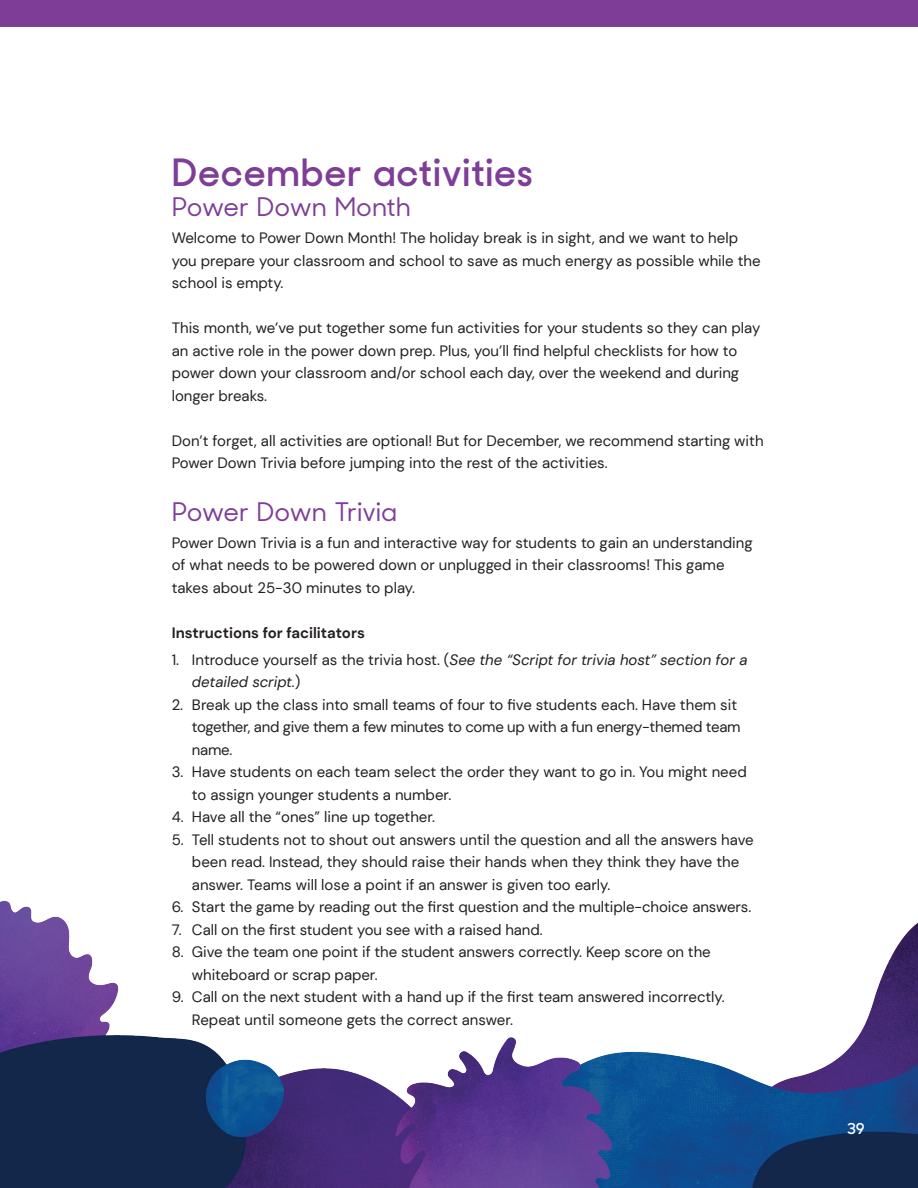
<style>
.page{position:relative;width:918px;height:1188px;background:#fff}
.page>*{position:absolute;margin:0;border:0;box-sizing:border-box;transform-origin:0 0}
.Headlines{font:600 37.5px "Sharp Sans Display No 2";letter-spacing:.02em;color:#7e3e98}
.Subheader{font:500 25.5px "Sharp Sans Display No 2";color:#7e3e98}
.Body_Copy_Reg{font:15px/22.5px "DM Sans";color:#231f20}
.Body_Copy_Reg-2{font:15px/22.5px "DM Sans";letter-spacing:-.02em;color:#231f20}
.t1{font:italic 15px/22.5px "DM Sans";color:#231f20}
.Body_Copy_Reg-3{font:700 15px "DM Sans";color:#231f20}
.t2{font:600 15px "Sharp Sans Display No 1";color:#fff}
.s1{font-style:normal}
</style>
<div class="page">
<img style="left:0;top:901px;width:918px;height:287px">
<div style="left:0;top:0;width:918px;height:27px;background:#7e3e98"></div>
<p class="Headlines" style="left:172px;top:141px;width:363px">December activities</p>
<p class="Subheader" style="left:172px;top:186px;width:241px">Power Down Month</p>
<p class="Body_Copy_Reg" style="left:172px;top:227px;width:590px">Welcome to Power Down Month! The holiday break is in sight, and we want to help you prepare your classroom and school to save as much energy as possible while the school is empty.</p>
<p class="Body_Copy_Reg" style="left:172px;top:317px;width:590px">This month, we’ve put together some fun activities for your students so they can play an active role in the power down prep. Plus, you’ll find helpful checklists for how to power down your classroom and/or school each day, over the weekend and during longer breaks.</p>
<p class="Body_Copy_Reg" style="left:172px;top:429px;width:593px">Don’t forget, all activities are optional! But for December, we recommend starting with<br>Power Down Trivia before jumping into the rest of the activities.</p>
<p class="Subheader" style="left:172px;top:491px;width:227px">Power Down Trivia</p>
<p class="Body_Copy_Reg" style="left:172px;top:531px;width:583px">Power Down Trivia is a fun and interactive way for students to gain an understanding of what needs to be powered down or unplugged in their classrooms! This game takes about 25-30 minutes to play.</p>
<p class="Body_Copy_Reg-3" style="left:172px;top:623px;width:195px">Instructions for facilitators</p>
<p class="t1" style="left:192px;top:648px;width:557px;text-indent:-20px"><span class="s1">1. Introduce yourself as the trivia host. (</span>See the “Script for trivia host” section for a detailed script.<span class="s1">)</span></p>
<p class="Body_Copy_Reg-2" style="left:192px;top:693px;width:550px;text-indent:-20px">2. Break up the class into small teams of four to five students each. Have them sit together, and give them a few minutes to come up with a fun energy-themed team name.</p>
<p class="Body_Copy_Reg" style="left:192px;top:761px;width:556px;text-indent:-20px">3. Have students on each team select the order they want to go in. You might need to assign younger students a number.</p>
<p class="Body_Copy_Reg" style="left:172px;top:806px;width:265px">4. Have all the “ones” line up together.</p>
<p class="Body_Copy_Reg" style="left:192px;top:828px;width:563px;text-indent:-20px">5. Tell students not to shout out answers until the question and all the answers have been read. Instead, they should raise their hands when they think they have the answer. Teams will lose a point if an answer is given too early.</p>
<p class="Body_Copy_Reg" style="left:172px;top:896px;width:581px">6. Start the game by reading out the first question and the multiple-choice answers.</p>
<p class="Body_Copy_Reg" style="left:172px;top:918px;width:372px">7. Call on the first student you see with a raised hand.</p>
<p class="Body_Copy_Reg" style="left:192px;top:941px;width:520px;text-indent:-20px">8. Give the team one point if the student answers correctly. Keep score on the whiteboard or scrap paper.</p>
<p class="Body_Copy_Reg" style="left:192px;top:986px;width:534px;text-indent:-20px">9. Call on the next student with a hand up if the first team answered incorrectly.<br>Repeat until someone gets the correct answer.</p>
<p class="t2" style="left:847px;top:1117px;width:19px">39</p>
</div>
